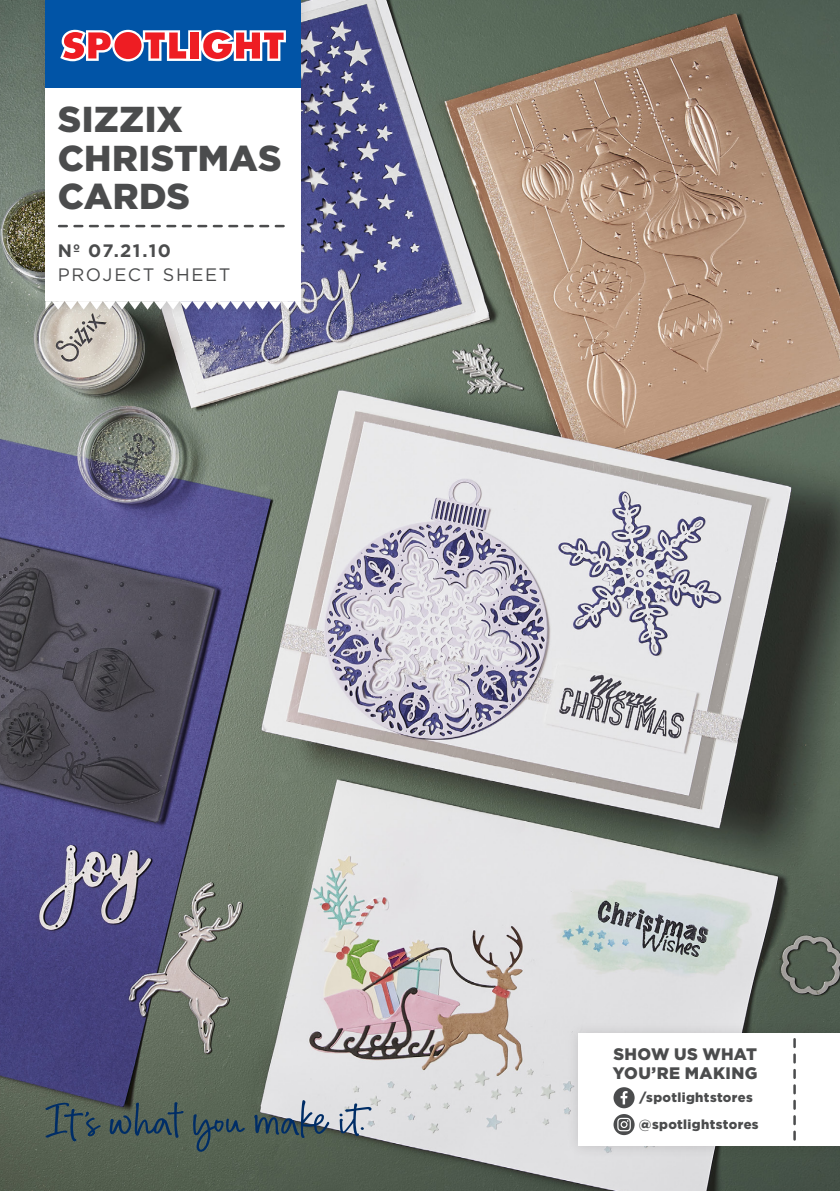
<style>
.page{position:relative;width:840px;height:1191px;background:#fff}
.page>*{position:absolute;margin:0;border:0;box-sizing:border-box;transform-origin:0 0}
.t1{font:900 36px/38.4px "Gotham";letter-spacing:.005em;color:#4b4c4d}
.t2{font:18px/24px "Gotham";letter-spacing:.095em;color:#4b4c4d}
.t3{font:900 16.6px/19.4px "Gotham";letter-spacing:.02em;color:#4b4c4d}
.t4{font:900 13px/26.8px "Gotham";letter-spacing:.025em;color:#4b4c4d}
.s1{font-weight:700}
</style>
<div class="page">
<img style="left:0;top:0;width:839px;height:1191px">
<div style="left:566px;top:1022px;width:273px;height:137px;background:#231f20;opacity:.15"></div>
<div style="left:577px;top:1033px;width:262px;height:112px;background:#fff"></div>
<svg style="left:793px;top:1039px;width:2px;height:100px"></svg>
<div style="left:613px;top:1087px;width:21px;height:21px;background:#4b4c4d;border-radius:50%"></div>
<svg style="left:620px;top:1091px;width:7px;height:13px"></svg>
<svg style="left:613px;top:1114px;width:21px;height:21px"></svg>
<svg style="left:617px;top:1117px;width:13px;height:14px"></svg>
<svg style="left:193px;top:1114px;width:52px;height:37px;background:#455956"></svg>
<svg style="left:45px;top:1102px;width:56px;height:39px;background:#4a5b58"></svg>
<svg style="left:109px;top:1102px;width:74px;height:35px;background:#455758"></svg>
<svg style="left:339px;top:1103px;width:32px;height:33px"></svg>
<svg style="left:254px;top:1100px;width:75px;height:38px;background:#7f8c93"></svg>
<div style="left:34px;top:0;width:280px;height:321px;background:#231f20;opacity:.15"></div>
<div style="left:45px;top:0;width:255px;height:89px;background:#0154a6"></div>
<svg style="left:60px;top:30px;width:226px;height:31px;background:#c77082"></svg>
<svg style="left:45px;top:301px;width:255px;height:9px"></svg>
<div style="left:45px;top:89px;width:255px;height:212px;background:#fff"></div>
<svg style="left:59px;top:225px;width:224px;height:2px"></svg>
<p class="t1" style="left:58px;top:100px;width:225px">SIZZIX<br>CHRISTMAS<br>CARDS</p>
<p class="t2" style="left:58px;top:238px;width:174px"><span class="s1">Nº 07.21.10<br></span>PROJECT SHEET</p>
<p class="t3" style="left:612px;top:1043px;width:146px">SHOW US WHAT<br>YOU’RE MAKING</p>
<p class="t4" style="left:638px;top:1084px;width:121px">/spotlightstores @spotlightstores</p>
</div>
